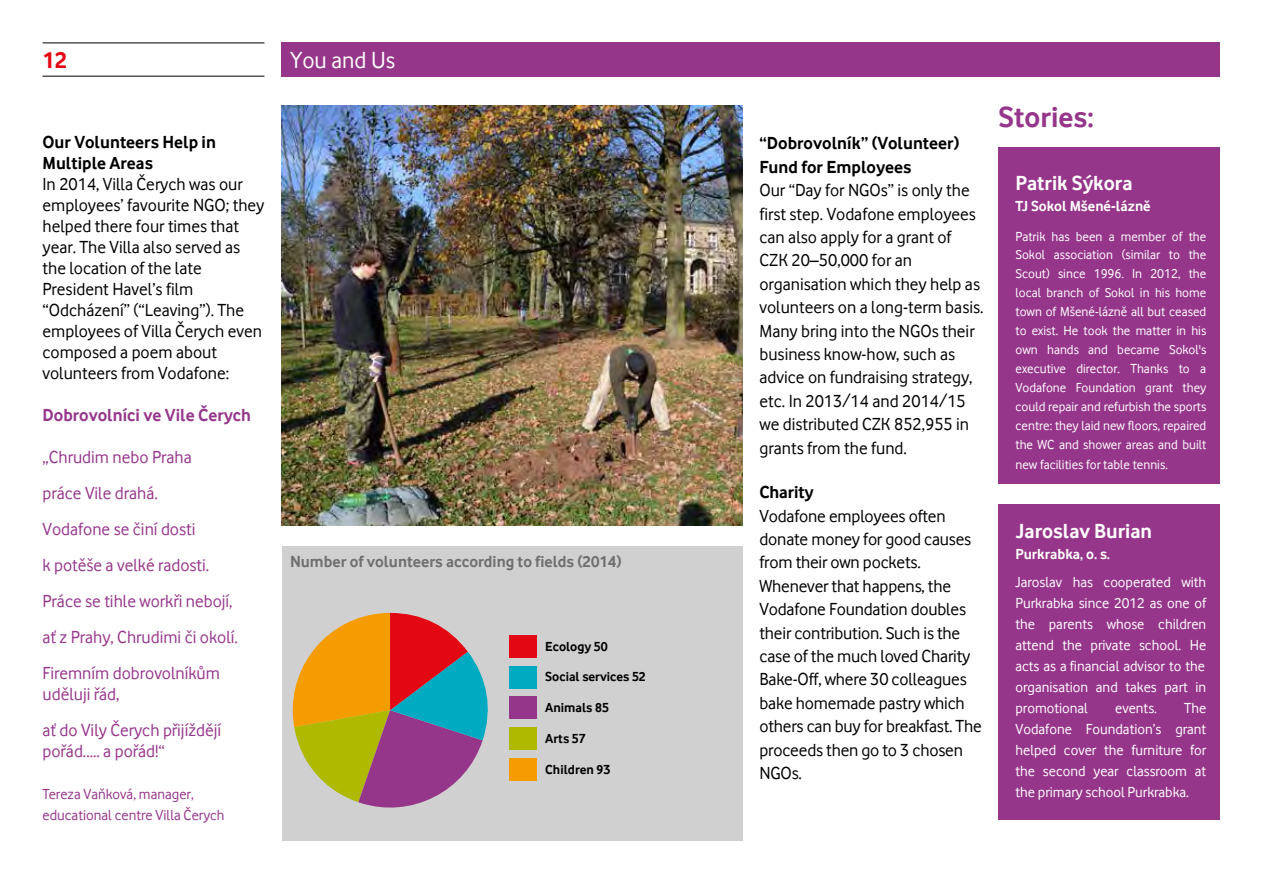
<style>
.page{position:relative;width:1263px;height:893px;background:#fff}
.page>*{position:absolute;margin:0;border:0;box-sizing:border-box;transform-origin:0 0}
.t1{font:700 30px "Vodafone Rg";color:#96368b}
.t2{font:24px "Vodafone Rg";color:#fff}
.t3{font:700 24px "Vodafone Rg";color:#e30613}
.t4{font:700 21px "Vodafone Rg";color:#fff}
.t5{font:18px/23.4px "Vodafone Rg";color:#000}
.t6{font:18px/36px "Vodafone Rg";color:#96368b}
.t7{font:700 18px/21px "Vodafone Rg";color:#000}
.t8{font:700 18px "Vodafone Rg";color:#96368b}
.t9{font:700 16.5px "Vodafone Rg";color:#706f6f}
.t10{font:15px/21px "Vodafone Rg";color:#fff;text-align:justify}
.t11{font:15px/21px "Vodafone Rg";color:#96368b}
.t12{font:700 15px "Vodafone Rg";color:#fff}
.t13{font:13.5px/18.9px "Vodafone Rg";color:#fff;text-align:justify}
.t14{font:700 13.5px "Vodafone Rg";color:#000}
</style>
<div class="page">
<div style="left:281px;top:547px;width:461px;height:294px;background:#d0d0d0"></div>
<img style="left:281px;top:106px;width:461px;height:420px">
<div style="left:998px;top:148px;width:222px;height:336px;background:#96368b"></div>
<div style="left:998px;top:505px;width:222px;height:315px;background:#96368b"></div>
<hr style="left:43px;top:76px;width:221px;height:1px;background:#000">
<hr style="left:43px;top:43px;width:221px;height:1px;background:#000">
<div style="left:281px;top:43px;width:939px;height:34px;background:#96368b"></div>
<svg style="left:292px;top:613px;width:196px;height:195px"></svg>
<div style="left:509px;top:758px;width:28px;height:22px;background:#f59c00"></div>
<div style="left:509px;top:727px;width:28px;height:23px;background:#afb900"></div>
<div style="left:509px;top:697px;width:28px;height:22px;background:#96368b"></div>
<div style="left:509px;top:666px;width:28px;height:22px;background:#00abc2"></div>
<div style="left:509px;top:635px;width:28px;height:22px;background:#e30613"></div>
<h2 class="t3" style="left:43px;top:46px;width:26px">12</h2>
<h2 class="t2" style="left:290px;top:46px;width:107px">You and Us</h2>
<p class="t7" style="left:43px;top:131px;width:175px">Our Volunteers Help in<br>Multiple Areas</p>
<p class="t5" style="left:43px;top:173px;width:223px;line-height:21px">In 2014, Villa Čerych was our employees’ favourite NGO; they helped there four times that year. The Villa also served as the location of the late<br>President Havel’s film “Odcházení” (“Leaving”). The employees of Villa Čerych even composed a poem about volunteers from Vodafone:</p>
<p class="t8" style="left:43px;top:404px;width:210px">Dobrovolníci ve Vile Čerych</p>
<p class="t6" style="left:43px;top:438px;width:197px">„Chrudim nebo Praha<br>práce Vile drahá.<br>Vodafone se činí dosti<br>k potěše a velké radosti.<br>Práce se tihle workři nebojí, ať z Prahy, Chrudimi či okolí.<br>Firemním dobrovolníkům</p>
<p class="t6" style="left:43px;top:675px;width:180px">uděluji řád,<br>ať do Vily Čerych přijíždějí</p>
<p class="t6" style="left:43px;top:732px;width:124px">pořád..... a pořád!“</p>
<p class="t11" style="left:43px;top:783px;width:184px">Tereza Vaňková, manager, educational centre Villa Čerych</p>
<p class="t9" style="left:290px;top:552px;width:333px">Number of volunteers according to fields (2014)</p>
<p class="t14" style="left:545px;top:638px;width:64px">Ecology 50</p>
<p class="t14" style="left:545px;top:669px;width:102px">Social services 52</p>
<p class="t14" style="left:545px;top:700px;width:65px">Animals 85</p>
<p class="t14" style="left:545px;top:731px;width:42px">Arts 57</p>
<p class="t14" style="left:545px;top:761px;width:67px">Children 93</p>
<p class="t7" style="left:759px;top:131px;width:201px;line-height:23.4px">“Dobrovolník” (Volunteer)<br>Fund for Employees</p>
<p class="t5" style="left:759px;top:178px;width:225px">Our “Day for NGOs” is only the first step. Vodafone employees can also apply for a grant of<br>CZK 20–50,000 for an organisation which they help as volunteers on a long-term basis.<br>Many bring into the NGOs their business know-how, such as advice on fundraising strategy, etc. In 2013/14 and 2014/15 we distributed CZK 852,955 in grants from the fund.</p>
<p class="t7" style="left:759px;top:481px;width:56px">Charity</p>
<p class="t5" style="left:759px;top:504px;width:224px">Vodafone employees often donate money for good causes from their own pockets.<br>Whenever that happens, the<br>Vodafone Foundation doubles their contribution. Such is the case of the much loved Charity<br>Bake-Off, where 30 colleagues bake homemade pastry which others can buy for breakfast. The proceeds then go to 3 chosen<br>NGOs.</p>
<h1 class="t1" style="left:998px;top:99px;width:97px">Stories:</h1>
<p class="t4" style="left:1015px;top:170px;width:119px">Patrik Sýkora</p>
<p class="t12" style="left:1015px;top:197px;width:137px">TJ Sokol Mšené-lázně</p>
<p class="t13" style="left:1015px;top:227px;width:192px">Patrik has been a member of the Sokol association (similar to the Scout) since 1996. In 2012, the local branch of Sokol in his home town of Mšené-lázně all but ceased to exist. He took the matter in his own hands and became Sokol's executive director. Thanks to a Vodafone Foundation grant they could repair and refurbish the sports centre: they laid new floors, repaired the WC and shower areas and built</p>
<p class="t13" style="left:1015px;top:455px;width:154px">new facilities for table tennis.</p>
<p class="t4" style="left:1015px;top:518px;width:138px">Jaroslav Burian</p>
<p class="t12" style="left:1015px;top:545px;width:96px">Purkrabka, o. s.</p>
<p class="t10" style="left:1015px;top:572px;width:192px">Jaroslav has cooperated with Purkrabka since 2012 as one of the parents whose children attend the private school. He acts as a financial advisor to the organisation and takes part in promotional</p>
<p class="t10" style="left:1015px;top:698px;width:192px;text-indent:169px">The Vodafone Foundation’s grant helped cover the furniture for the second year classroom at the primary school Purkrabka.</p>
<p class="t10" style="left:1115px;top:698px;width:43px">events.</p>
</div>
